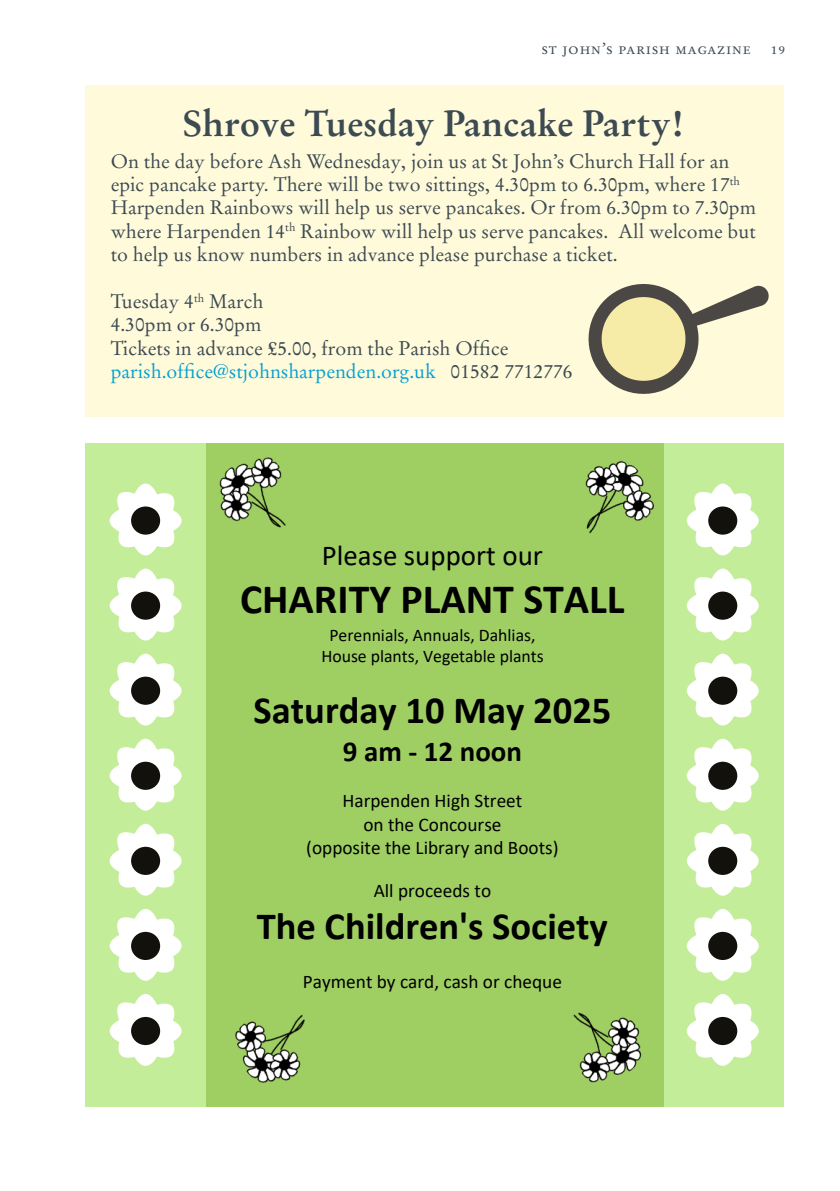
<style>
.page{position:relative;width:840px;height:1191px;background:#fff}
.page>*{position:absolute;margin:0;border:0;box-sizing:border-box;transform-origin:0 0}
.t1{font:700 41.8px "Calibri";color:#000}
.t2{font:700 38.6px "Calibri";color:#000}
.t3{font:700 36px "Stempel Garamond LT Pro";color:#3c4a52}
.t4{font:29px "Calibri";color:#000}
.t5{font:700 29px "Calibri";color:#000}
.t6{font:19.6px/23.4px "Stempel Garamond LT Pro";color:#3c4a52}
.t7{font:19.2px/23.6px "Calibri";color:#000;text-align:center}
.t8{font:17.8px/21.6px "Calibri";color:#000;text-align:center}
.t9{font:16px "Stempel Garamond LT Pro";letter-spacing:.05em;color:#3c4a52}
.s1{color:#05a1d2}
</style>
<div class="page">
<hr style="left:0;top:0;width:1px;height:1191px;background:#eaf6fe">
<div style="left:85px;top:443px;width:697px;height:663px;background:#c4ed9a"></div>
<div style="left:85px;top:85px;width:697px;height:332px;background:#fffada"></div>
<svg style="left:588px;top:284px;width:181px;height:110px"></svg>
<svg style="left:131px;top:738px;width:29px;height:38px"></svg>
<svg style="left:131px;top:776px;width:29px;height:34px"></svg>
<svg style="left:110px;top:761px;width:35px;height:29px"></svg>
<svg style="left:145px;top:761px;width:36px;height:29px"></svg>
<svg style="left:114px;top:743px;width:63px;height:62px"></svg>
<div style="left:131px;top:761px;width:29px;height:29px;background:#12110c;border-radius:50%"></div>
<svg style="left:131px;top:653px;width:29px;height:37px"></svg>
<svg style="left:131px;top:690px;width:29px;height:35px"></svg>
<svg style="left:110px;top:676px;width:35px;height:29px"></svg>
<svg style="left:145px;top:676px;width:36px;height:29px"></svg>
<svg style="left:114px;top:658px;width:63px;height:62px"></svg>
<div style="left:131px;top:676px;width:29px;height:29px;background:#12110c;border-radius:50%"></div>
<svg style="left:131px;top:568px;width:29px;height:37px"></svg>
<svg style="left:131px;top:605px;width:29px;height:35px"></svg>
<svg style="left:110px;top:591px;width:35px;height:28px"></svg>
<svg style="left:145px;top:591px;width:36px;height:28px"></svg>
<svg style="left:114px;top:573px;width:63px;height:62px"></svg>
<div style="left:131px;top:591px;width:29px;height:28px;background:#12110c;border-radius:50%"></div>
<svg style="left:131px;top:483px;width:29px;height:37px"></svg>
<svg style="left:131px;top:520px;width:29px;height:35px"></svg>
<svg style="left:110px;top:506px;width:35px;height:28px"></svg>
<svg style="left:145px;top:506px;width:36px;height:28px"></svg>
<svg style="left:114px;top:488px;width:63px;height:62px"></svg>
<div style="left:131px;top:506px;width:29px;height:28px;background:#12110c;border-radius:50%"></div>
<svg style="left:131px;top:823px;width:29px;height:38px"></svg>
<svg style="left:131px;top:861px;width:29px;height:34px"></svg>
<svg style="left:110px;top:846px;width:35px;height:29px"></svg>
<svg style="left:145px;top:846px;width:36px;height:29px"></svg>
<svg style="left:114px;top:829px;width:63px;height:61px"></svg>
<div style="left:131px;top:846px;width:29px;height:29px;background:#12110c;border-radius:50%"></div>
<svg style="left:131px;top:909px;width:29px;height:37px"></svg>
<svg style="left:131px;top:946px;width:29px;height:34px"></svg>
<svg style="left:110px;top:932px;width:35px;height:28px"></svg>
<svg style="left:145px;top:932px;width:36px;height:28px"></svg>
<svg style="left:114px;top:914px;width:63px;height:61px"></svg>
<div style="left:131px;top:932px;width:29px;height:28px;background:#12110c;border-radius:50%"></div>
<svg style="left:131px;top:994px;width:29px;height:37px"></svg>
<svg style="left:131px;top:1031px;width:29px;height:34px"></svg>
<svg style="left:110px;top:1017px;width:35px;height:28px"></svg>
<svg style="left:145px;top:1017px;width:36px;height:28px"></svg>
<svg style="left:114px;top:999px;width:63px;height:61px"></svg>
<div style="left:131px;top:1017px;width:29px;height:28px;background:#12110c;border-radius:50%"></div>
<svg style="left:707px;top:738px;width:29px;height:38px"></svg>
<svg style="left:707px;top:776px;width:29px;height:34px"></svg>
<svg style="left:686px;top:761px;width:36px;height:29px"></svg>
<svg style="left:722px;top:761px;width:36px;height:29px"></svg>
<svg style="left:690px;top:743px;width:64px;height:62px"></svg>
<div style="left:707px;top:761px;width:29px;height:29px;background:#12110c;border-radius:50%"></div>
<svg style="left:707px;top:653px;width:29px;height:37px"></svg>
<svg style="left:707px;top:690px;width:29px;height:35px"></svg>
<svg style="left:686px;top:676px;width:36px;height:29px"></svg>
<svg style="left:722px;top:676px;width:36px;height:29px"></svg>
<svg style="left:690px;top:658px;width:64px;height:62px"></svg>
<div style="left:707px;top:676px;width:29px;height:29px;background:#12110c;border-radius:50%"></div>
<svg style="left:707px;top:568px;width:29px;height:37px"></svg>
<svg style="left:707px;top:605px;width:29px;height:35px"></svg>
<svg style="left:686px;top:591px;width:36px;height:28px"></svg>
<svg style="left:722px;top:591px;width:36px;height:28px"></svg>
<svg style="left:690px;top:573px;width:64px;height:62px"></svg>
<div style="left:707px;top:591px;width:29px;height:28px;background:#12110c;border-radius:50%"></div>
<svg style="left:707px;top:483px;width:29px;height:37px"></svg>
<svg style="left:707px;top:520px;width:29px;height:35px"></svg>
<svg style="left:686px;top:506px;width:36px;height:28px"></svg>
<svg style="left:722px;top:506px;width:36px;height:28px"></svg>
<svg style="left:690px;top:488px;width:64px;height:62px"></svg>
<div style="left:707px;top:506px;width:29px;height:28px;background:#12110c;border-radius:50%"></div>
<svg style="left:707px;top:823px;width:29px;height:38px"></svg>
<svg style="left:707px;top:861px;width:29px;height:34px"></svg>
<svg style="left:686px;top:846px;width:36px;height:29px"></svg>
<svg style="left:722px;top:846px;width:36px;height:29px"></svg>
<svg style="left:690px;top:829px;width:64px;height:61px"></svg>
<div style="left:707px;top:846px;width:29px;height:29px;background:#12110c;border-radius:50%"></div>
<svg style="left:707px;top:909px;width:29px;height:37px"></svg>
<svg style="left:707px;top:946px;width:29px;height:34px"></svg>
<svg style="left:686px;top:932px;width:36px;height:28px"></svg>
<svg style="left:722px;top:932px;width:36px;height:28px"></svg>
<svg style="left:690px;top:914px;width:64px;height:61px"></svg>
<div style="left:707px;top:932px;width:29px;height:28px;background:#12110c;border-radius:50%"></div>
<svg style="left:707px;top:994px;width:29px;height:37px"></svg>
<svg style="left:707px;top:1031px;width:29px;height:34px"></svg>
<svg style="left:686px;top:1017px;width:36px;height:28px"></svg>
<svg style="left:722px;top:1017px;width:36px;height:28px"></svg>
<svg style="left:690px;top:999px;width:64px;height:61px"></svg>
<div style="left:707px;top:1017px;width:29px;height:28px;background:#12110c;border-radius:50%"></div>
<div style="left:206px;top:443px;width:458px;height:654px;background:#9fce63"></div>
<p class="t9" style="left:541px;top:38px;width:210px">st john’s parish magazine</p>
<p class="t9" style="left:770px;top:38px;width:16px">19</p>
<h3 class="t3" style="left:182px;top:100px;width:503px">Shrove Tuesday Pancake Party!</h3>
<p class="t6" style="left:111px;top:149px;width:646px">On the day before Ash Wednesday, join us at St John’s Church Hall for an epic pancake party. There will be two sittings, 4.30pm to 6.30pm, where 17<sup>th </sup>Harpenden Rainbows will help us serve pancakes. Or from 6.30pm to 7.30pm where Harpenden 14<sup>th</sup> Rainbow will help us serve pancakes. All welcome but to help us know numbers in advance please purchase a ticket.</p>
<p class="t6" style="left:111px;top:289px;width:463px">Tuesday 4<sup>th</sup> March<br>4.30pm or 6.30pm<br>Tickets in advance £5.00, from the Parish Office <span class="s1">parish.office@stjohnsharpenden.org.uk</span> 01582 7712776</p>
<h3 class="t4" style="left:321px;top:535px;width:222px">Please support our</h3>
<h1 class="t1" style="left:240px;top:569px;width:385px">CHARITY PLANT STALL</h1>
<p class="t8" style="left:321px;top:623px;width:224px">Perennials, Annuals, Dahlias,<br>House plants, Vegetable plants</p>
<h2 class="t2" style="left:253px;top:683px;width:359px">Saturday 10 May 2025</h2>
<h3 class="t5" style="left:343px;top:731px;width:180px">9 am - 12 noon</h3>
<p class="t7" style="left:306px;top:788px;width:254px">Harpenden High Street<br>on the Concourse<br>(opposite the Library and Boots)</p>
<p class="t7" style="left:373px;top:878px;width:119px">All proceeds to</p>
<h2 class="t2" style="left:256px;top:899px;width:352px">The Children's Society</h2>
<p class="t7" style="left:303px;top:969px;width:260px">Payment by card, cash or cheque</p>
</div>
